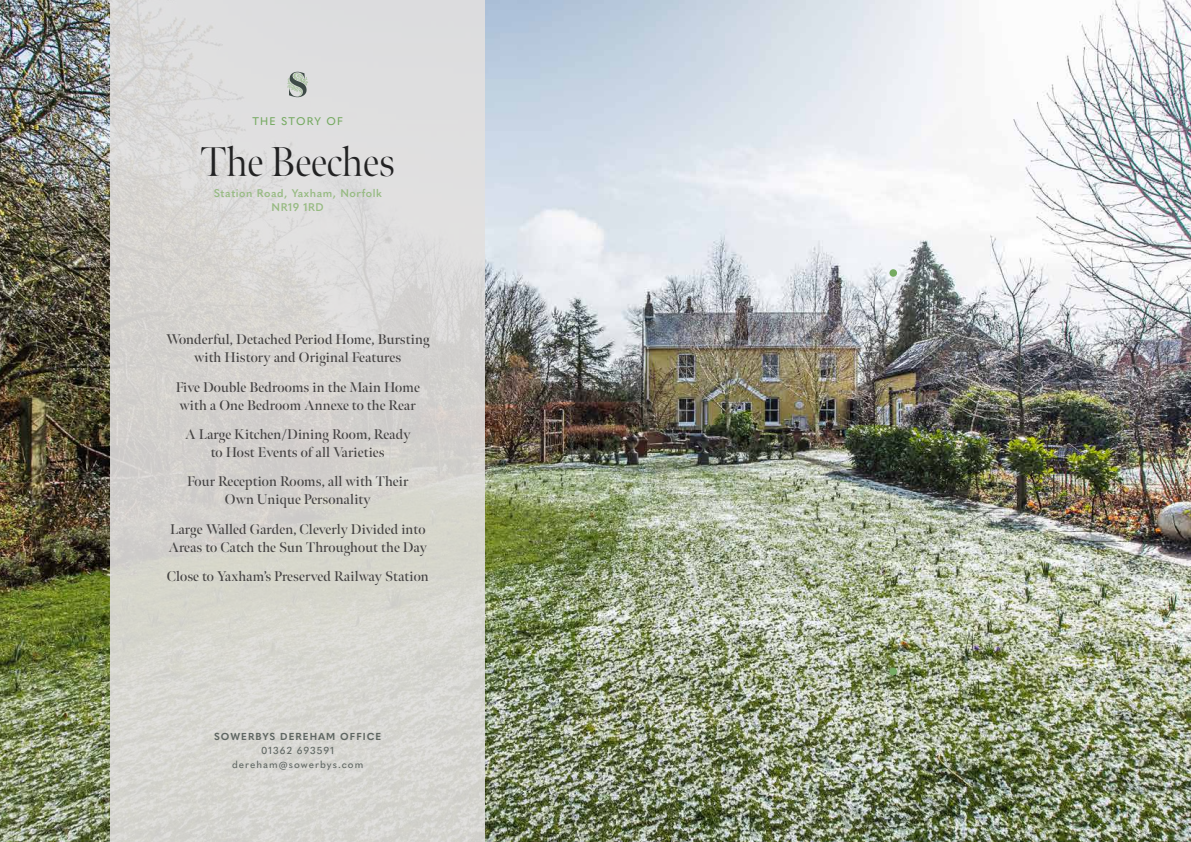
<style>
.page{position:relative;width:1191px;height:842px;background:#fff}
.page>*{position:absolute;margin:0;border:0;box-sizing:border-box;transform-origin:0 0}
.t1{font:300 41.5px "Meno Banner";color:#222223}
.t2{font:600 14px/18px "Meno Banner";letter-spacing:.01em;color:#434141;text-align:center}
.t3{font:600 11px/14px "Quasimoda";letter-spacing:.05em;color:#96ba81;text-align:center}
.t4{font:500 11px "Quasimoda";letter-spacing:.1em;color:#76aa62}
.t5{font:500 10px/14px "Quasimoda";letter-spacing:.1em;color:#5e6662;text-align:center}
.t6{font:700 10px "Quasimoda";letter-spacing:.1em;color:#5e6662}
</style>
<div class="page">
<img style="left:0;top:0;width:1191px;height:842px">
<div style="left:111px;top:0;width:374px;height:842px;background:linear-gradient(to right,#d7d5d1,#dad9d6)"></div>
<div style="left:889px;top:269px;width:8px;height:8px;background:#76aa62;border-radius:50%"></div>
<div style="left:889px;top:668px;width:8px;height:7px;background:#76aa62;border-radius:50%"></div>
<svg style="left:287px;top:72px;width:21px;height:25px"></svg>
<p class="t4" style="left:252px;top:113px;width:92px">THE STORY OF</p>
<h1 class="t1" style="left:200px;top:137px;width:196px">The Beeches</h1>
<p class="t3" style="left:214px;top:186px;width:170px">Station Road, Yaxham, Norfolk<br>NR19 1RD</p>
<p class="t2" style="left:166px;top:331px;width:265px">Wonderful, Detached Period Home, Bursting with History and Original Features</p>
<p class="t2" style="left:176px;top:378px;width:246px;text-align:left">Five Double Bedrooms in the Main Home with a One Bedroom Annexe to the Rear</p>
<p class="t2" style="left:185px;top:425px;width:227px">A Large Kitchen/Dining Room, Ready to Host Events of all Varieties</p>
<p class="t2" style="left:187px;top:473px;width:223px">Four Reception Rooms, all with Their<br>Own Unique Personality</p>
<p class="t2" style="left:168px;top:520px;width:260px;text-align:left">Large Walled Garden, Cleverly Divided into<br>Areas to Catch the Sun Throughout the Day</p>
<p class="t2" style="left:167px;top:567px;width:263px">Close to Yaxham’s Preserved Railway Station</p>
<p class="t6" style="left:214px;top:728px;width:169px">SOWERBYS DEREHAM OFFICE</p>
<p class="t5" style="left:232px;top:742px;width:133px">01362 693591 dereham@sowerbys.com</p>
</div>
